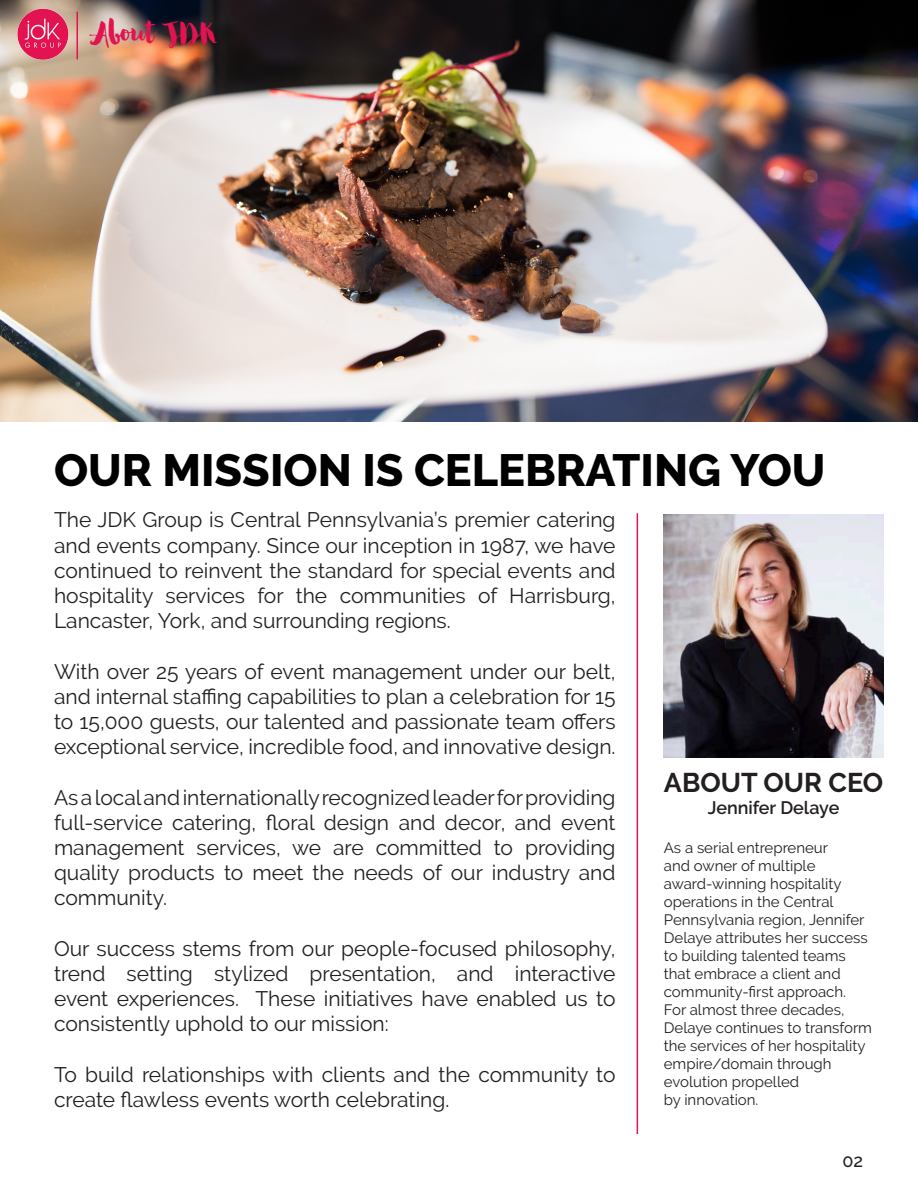
<style>
.page{position:relative;width:918px;height:1188px;background:#fff}
.page>*{position:absolute;margin:0;border:0;box-sizing:border-box;transform-origin:0 0}
.t1{font:800 45px "Raleway";color:#000}
.t2{font:33px "Bonjour";color:#e21350}
.t3{font:700 27px "Raleway";color:#231f20}
.t4{font:21px/25.2px "Raleway";color:#231f20;text-align:justify}
.t5{font:600 18px "Raleway";color:#231f20}
.t6{font:500 18px "Raleway";color:#231f20}
.t7{font:15px/18px "Raleway";color:#231f20}
</style>
<div class="page">
<img style="left:0;top:0;width:918px;height:421px">
<img style="left:12px;top:4px;width:61px;height:61px">
<hr style="left:77px;top:12px;width:1px;height:47px;background:#e21350">
<hr style="left:637px;top:513px;width:1px;height:621px;background:#e21350">
<img style="left:664px;top:515px;width:219px;height:243px">
<p class="t2" style="left:92px;top:14px;width:126px">About JDK</p>
<p class="t1" style="left:54px;top:444px;width:773px">OUR MISSION IS CELEBRATING YOU</p>
<p class="t4" style="left:54px;top:507px;width:563px">The JDK Group is Central Pennsylvania’s premier catering and events company. Since our inception in 1987, we have continued to reinvent the standard for special events and hospitality services for the communities of Harrisburg, Lancaster, York, and surrounding regions.</p>
<p class="t4" style="left:54px;top:658px;width:563px">With over 25 years of event management under our belt, and internal staffing capabilities to plan a celebration for 15 to 15,000 guests, our talented and passionate team offers exceptional service, incredible food, and innovative design.</p>
<p class="t4" style="left:54px;top:784px;width:563px">As a local and internationally recognized leader for providing full-service catering, floral design and decor, and event management services, we are committed to providing quality products to meet the needs of our industry and community.</p>
<p class="t4" style="left:54px;top:936px;width:563px">Our success stems from our people-focused philosophy, trend setting stylized presentation, and interactive event experiences. These initiatives have enabled us to consistently uphold to our mission:</p>
<p class="t4" style="left:54px;top:1062px;width:563px">To build relationships with clients and the community to create flawless events worth celebrating.</p>
<p class="t3" style="left:664px;top:767px;width:221px">ABOUT OUR CEO</p>
<p class="t5" style="left:708px;top:797px;width:133px">Jennifer Delaye</p>
<p class="t7" style="left:664px;top:839px;width:166px">As a serial entrepreneur</p>
<p class="t7" style="left:664px;top:857px;width:153px">and owner of multiple</p>
<p class="t7" style="left:664px;top:875px;width:205px">award-winning hospitality operations in the Central<br>Pennsylvania region, Jennifer<br>Delaye attributes her success to building talented teams that embrace a client and community-first approach.</p>
<p class="t7" style="left:664px;top:1001px;width:210px">For almost three decades,<br>Delaye continues to transform the services of her hospitality</p>
<p class="t7" style="left:664px;top:1055px;width:169px">empire/domain through evolution propelled</p>
<p class="t7" style="left:664px;top:1091px;width:96px">by innovation.</p>
<p class="t6" style="left:843px;top:1150px;width:22px">02</p>
</div>
